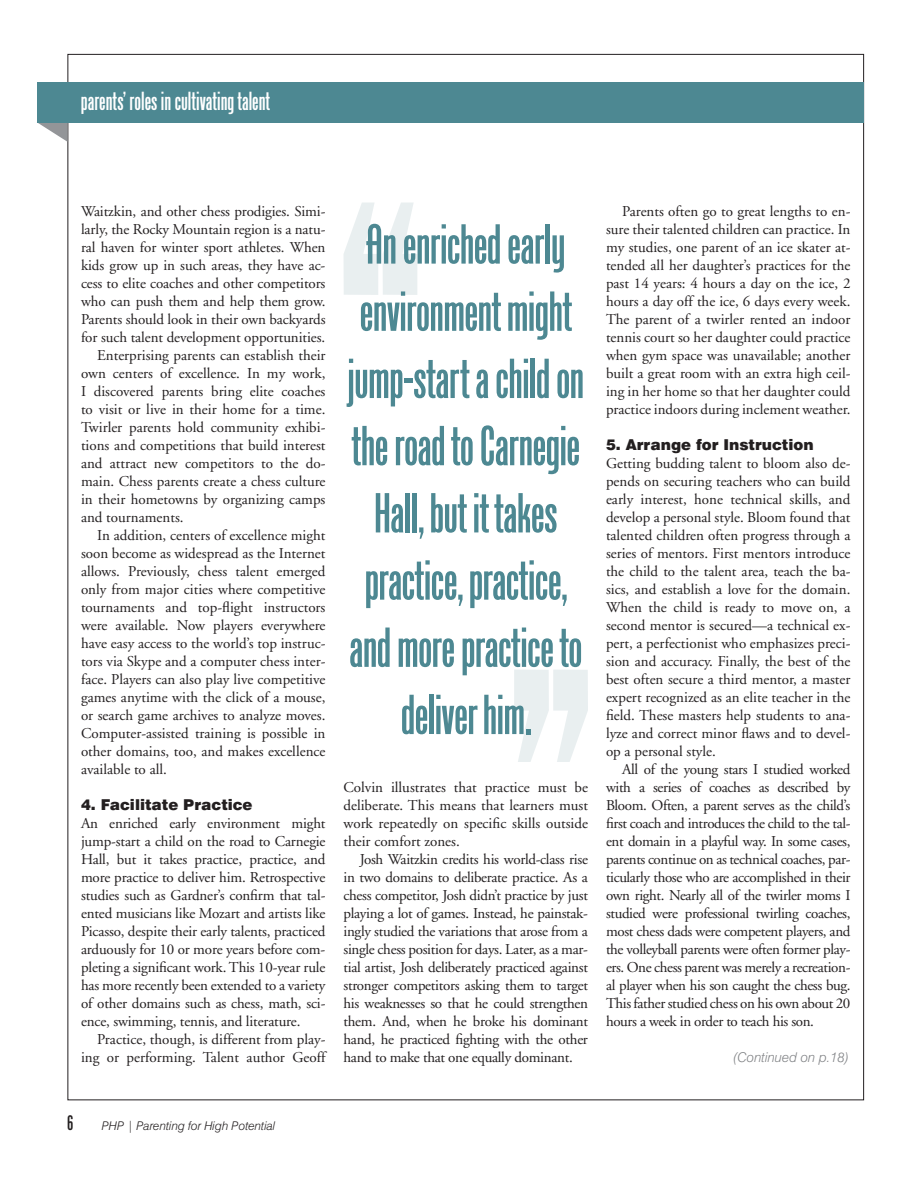
<style>
.page{position:relative;width:918px;height:1188px;background:#fff}
.page>*{position:absolute;margin:0;border:0;box-sizing:border-box;transform-origin:0 0}
.t1{font:700 64.5px/67.2px "Phoenix Pro";letter-spacing:.01em;color:#4d8892;text-align:center}
.t2{font:700 30px "Phoenix Pro";letter-spacing:.02em;color:#fff}
.t3{font:700 24px "Phoenix Pro";color:#231f20}
.t4{font:15px/18px "Adobe Garamond";color:#231f20;text-align:justify}
.t5{font:900 15px "Swiss 721 BT";color:#231f20}
.t6{font:italic 300 13.5px "Swiss 721 BT";color:#808285}
.t7{font:italic 300 12px "Swiss 721 BT";color:#231f20}
</style>
<div class="page">
<svg style="left:37px;top:122px;width:31px;height:20px"></svg>
<div style="left:37px;top:82px;width:826px;height:40px;background:#4d8892"></div>
<svg style="left:343px;top:202px;width:74px;height:93px"></svg>
<svg style="left:514px;top:670px;width:74px;height:92px"></svg>
<h2 class="t2" style="left:81px;top:86px;width:190px">parents’ roles in cultivating talent</h2>
<p class="t4" style="left:81px;top:203px;width:246px">Waitzkin, and other chess prodigies. Simi-</p>
<p class="t4" style="left:81px;top:221px;width:246px">larly, the Rocky Mountain region is a natu-</p>
<p class="t4" style="left:81px;top:239px;width:246px">ral haven for winter sport athletes. When</p>
<p class="t4" style="left:81px;top:257px;width:246px">kids grow up in such areas, they have ac-</p>
<p class="t4" style="left:81px;top:275px;width:246px">cess to elite coaches and other competitors</p>
<p class="t4" style="left:81px;top:293px;width:246px">who can push them and help them grow.</p>
<p class="t4" style="left:81px;top:311px;width:246px">Parents should look in their own backyards</p>
<p class="t4" style="left:81px;top:329px;width:246px">for such talent development opportunities.</p>
<p class="t4" style="left:97px;top:347px;width:230px">Enterprising parents can establish their</p>
<p class="t4" style="left:81px;top:365px;width:246px">own centers of excellence. In my work,</p>
<p class="t4" style="left:81px;top:383px;width:246px">I discovered parents bring elite coaches</p>
<p class="t4" style="left:81px;top:401px;width:246px">to visit or live in their home for a time.</p>
<p class="t4" style="left:81px;top:419px;width:246px">Twirler parents hold community exhibi-</p>
<p class="t4" style="left:81px;top:437px;width:246px">tions and competitions that build interest</p>
<p class="t4" style="left:81px;top:455px;width:246px">and attract new competitors to the do-</p>
<p class="t4" style="left:81px;top:473px;width:246px">main. Chess parents create a chess culture</p>
<p class="t4" style="left:81px;top:491px;width:246px">in their hometowns by organizing camps</p>
<p class="t4" style="left:81px;top:509px;width:104px">and tournaments.</p>
<p class="t4" style="left:97px;top:527px;width:230px">In addition, centers of excellence might</p>
<p class="t4" style="left:81px;top:545px;width:246px">soon become as widespread as the Internet</p>
<p class="t4" style="left:81px;top:563px;width:246px">allows. Previously, chess talent emerged</p>
<p class="t4" style="left:81px;top:581px;width:246px">only from major cities where competitive</p>
<p class="t4" style="left:81px;top:599px;width:246px">tournaments and top-flight instructors</p>
<p class="t4" style="left:81px;top:617px;width:246px">were available. Now players everywhere</p>
<p class="t4" style="left:81px;top:635px;width:246px">have easy access to the world’s top instruc-</p>
<p class="t4" style="left:81px;top:653px;width:246px">tors via Skype and a computer chess inter-</p>
<p class="t4" style="left:81px;top:671px;width:246px">face. Players can also play live competitive</p>
<p class="t4" style="left:81px;top:689px;width:246px">games anytime with the click of a mouse,</p>
<p class="t4" style="left:81px;top:707px;width:246px">or search game archives to analyze moves.</p>
<p class="t4" style="left:81px;top:725px;width:246px">Computer-assisted training is possible in</p>
<p class="t4" style="left:81px;top:743px;width:246px">other domains, too, and makes excellence</p>
<p class="t4" style="left:81px;top:761px;width:87px">available to all.</p>
<p class="t5" style="left:81px;top:796px;width:173px">4. Facilitate Practice</p>
<p class="t4" style="left:81px;top:815px;width:246px">An enriched early environment might jump-start a child on the road to Carnegie Hall, but it takes practice, practice, and more practice to deliver him. Retrospective studies such as Gardner’s confirm that tal&shy;ented musicians like Mozart and artists like Picasso, despite their early talents, practiced arduously for 10 or more years before com&shy;pleting a significant work. This 10-year rule has more recently been extended to a variety of other domains such as chess, math, sci&shy;ence, swimming, tennis, and literature.</p>
<p class="t4" style="left:81px;top:1031px;width:246px;text-align:right">Practice, though, is different from play&shy;ing or performing. Talent author Geoff</p>
<h1 class="t1" style="left:348px;top:210px;width:237px">An enriched early environment might jump-start a child on the road to Carnegie<br>Hall, but it takes practice, practice, and more practice to deliver him.</h1>
<p class="t4" style="left:344px;top:779px;width:246px">Colvin illustrates that practice must be deliberate. This means that learners must work repeatedly on specific skills outside their comfort zones.</p>
<p class="t4" style="left:344px;top:851px;width:246px;text-indent:16px">Josh Waitzkin credits his world-class rise in two domains to deliberate practice. As a chess competitor, Josh didn’t practice by just playing a lot of games. Instead, he painstak&shy;ingly studied the variations that arose from a single chess position for days. Later, as a mar&shy;tial artist, Josh deliberately practiced against stronger competitors asking them to target his weaknesses so that he could strengthen them. And, when he broke his dominant hand, he practiced fighting with the other hand to make that one equally dominant.</p>
<p class="t4" style="left:606px;top:203px;width:246px;text-indent:16px">Parents often go to great lengths to en&shy;sure their talented children can practice. In my studies, one parent of an ice skater at&shy;tended all her daughter’s practices for the past 14 years: 4 hours a day on the ice, 2 hours a day off the ice, 6 days every week.<br>The parent of a twirler rented an indoor tennis court so her daughter could practice when gym space was unavailable; another built a great room with an extra high ceil&shy;ing in her home so that her daughter could practice indoors during inclement weather.</p>
<p class="t5" style="left:606px;top:436px;width:209px">5. Arrange for Instruction</p>
<p class="t4" style="left:606px;top:455px;width:246px">Getting budding talent to bloom also de&shy;pends on securing teachers who can build early interest, hone technical skills, and develop a personal style. Bloom found that talented children often progress through a series of mentors. First mentors introduce the child to the talent area, teach the ba&shy;sics, and establish a love for the domain.<br>When the child is ready to move on, a second mentor is secured—a technical ex&shy;pert, a perfectionist who emphasizes preci&shy;sion and accuracy. Finally, the best of the best often secure a third mentor, a master expert recognized as an elite teacher in the field. These masters help students to ana&shy;lyze and correct minor flaws and to devel&shy;op a personal style.</p>
<p class="t4" style="left:606px;top:761px;width:246px;text-indent:16px">All of the young stars I studied worked with a series of coaches as described by Bloom. Often, a parent serves as the child’s first coach and introduces the child to the tal&shy;ent domain in a playful way. In some cases, parents continue on as technical coaches, par&shy;ticularly those who are accomplished in their own right. Nearly all of the twirler moms I studied were professional twirling coaches, most chess dads were competent players, and the volleyball parents were often former play&shy;ers. One chess parent was merely a recreation&shy;al player when his son caught the chess bug.<br>This father studied chess on his own about 20 hours a week in order to teach his son.</p>
<p class="t6" style="left:733px;top:1049px;width:117px">(Continued on p.18)</p>
<h3 class="t3" style="left:68px;top:1112px;width:7px">6</h3>
<p class="t7" style="left:102px;top:1119px;width:175px">PHP | Parenting for High Potential</p>
</div>
